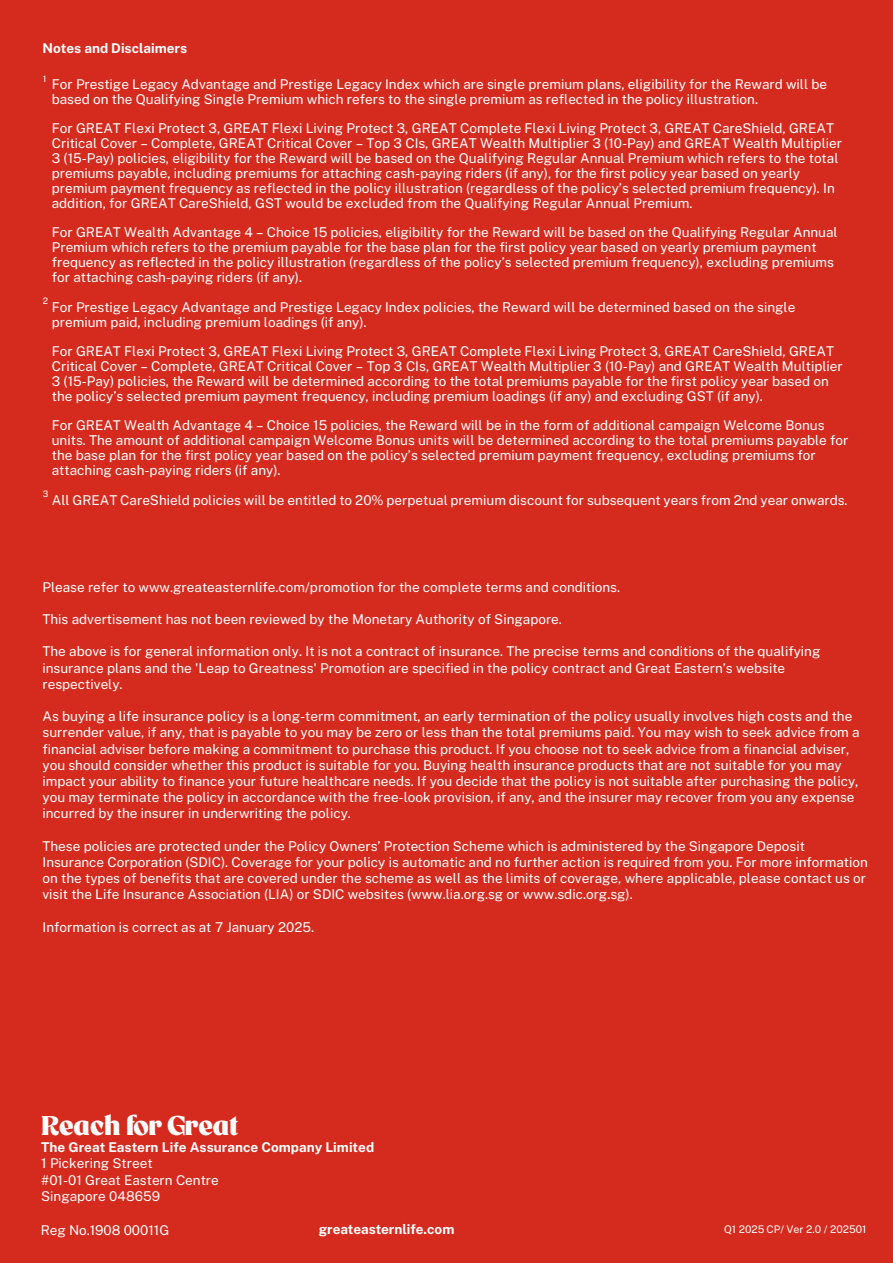
<style>
.page{position:relative;width:893px;height:1263px;background:#d52b1e}
.page>*{position:absolute;margin:0;border:0;box-sizing:border-box;transform-origin:0 0}
.t1{font:800 27px "Mr Banks";letter-spacing:-.01em;color:#fff}
.t2{font:13.5px/14.9px "Public Sans";color:#fff}
.t3{font:13.5px/16.2px "Public Sans";color:#fff}
.t4{font:700 13.5px "Public Sans";color:#fff}
.t5{font:10.5px "Public Sans";color:#fff}
.t6{font:8.85px "Public Sans";color:#fff}
.s1{font-style:inherit}
</style>
<div class="page">
<p class="t4" style="left:43px;top:39px;width:146px">Notes and Disclaimers</p>
<p class="t2" style="left:52px;top:76px;width:777px">For Prestige Legacy Advantage and Prestige <span class="s1">Legacy</span> Index which are single premium plans, eligibility for the Reward will be based on the Qualifying Single Premium which refers to the single premium as reflected in the policy illustration.</p>
<p class="t2" style="left:52px;top:121px;width:792px">For GREAT Flexi Protect 3, GREAT Flexi Living Protect 3, GREAT Complete Flexi Living Protect 3, GREAT CareShield, GREAT Critical Cover – Complete, GREAT Critical Cover – Top 3 <span class="s1">CIs</span>, GREAT Wealth Multiplier 3 (10-Pay) and GREAT Wealth Multiplier 3 (15-Pay) policies, eligibility for the Reward will be based on the Qualifying Regular Annual Premium which refers to the total premiums payable, including premiums for attaching cash-paying riders (if any), for the first policy year based on yearly premium payment frequency as reflected in the policy illustration (regardless of the policy’s selected premium frequency). In addition, for GREAT CareShield, GST would be excluded from the Qualifying Regular Annual Premium.</p>
<p class="t2" style="left:52px;top:225px;width:787px">For GREAT Wealth Advantage 4 – Choice 15 policies, eligibility for the Reward will be based on the Qualifying Regular Annual Premium which refers to the premium payable for the base plan for the first policy year based on yearly premium payment frequency as reflected in the policy illustration (regardless of the policy’s selected premium frequency), excluding premiums for attaching cash-paying riders (if any).</p>
<p class="t2" style="left:52px;top:299px;width:745px">For Prestige Legacy Advantage and Prestige <span class="s1">Legacy</span> Index policies, the Reward will be determined based on the single premium paid, including premium loadings (if any).</p>
<p class="t2" style="left:52px;top:343px;width:792px">For GREAT Flexi Protect 3, GREAT Flexi Living Protect 3, GREAT Complete Flexi Living Protect 3, GREAT CareShield, GREAT Critical Cover – Complete, GREAT Critical Cover – Top 3 <span class="s1">CIs</span>, GREAT Wealth Multiplier 3 (10-Pay) and GREAT Wealth Multiplier 3 (15-Pay) policies, the Reward will be determined according to the total premiums payable for the first policy year based on the policy’s selected premium payment frequency, including premium loadings (if any) and excluding GST (if any).</p>
<p class="t2" style="left:52px;top:418px;width:798px">For GREAT Wealth Advantage 4 – Choice 15 policies, the Reward will be in the form of additional campaign Welcome Bonus units. The amount of additional campaign Welcome Bonus units will be determined according to the total premiums payable for the base plan for the first policy year based on the policy’s selected premium payment frequency, excluding premiums for attaching cash-paying riders (if any).</p>
<p class="t3" style="left:52px;top:491px;width:797px">All GREAT CareShield policies will be entitled to 20% perpetual premium discount for subsequent years from 2nd year onwards.</p>
<p class="t6" style="left:43px;top:73px;width:5px">1</p>
<p class="t6" style="left:43px;top:295px;width:7px">2</p>
<p class="t6" style="left:43px;top:488px;width:7px">3</p>
<p class="t3" style="left:43px;top:578px;width:579px">Please refer to www.greateasternlife.com/promotion for the complete terms and conditions.</p>
<p class="t3" style="left:43px;top:610px;width:521px">This advertisement has not been reviewed by the Monetary Authority of Singapore.</p>
<p class="t3" style="left:43px;top:643px;width:779px">The above is for general information only. It is not a contract of insurance. The precise terms and conditions of the qualifying insurance plans and the '<span class="s1">Leap to Greatness</span>' Promotion are specified in the policy contract and Great Eastern’s website respectively.</p>
<p class="t3" style="left:43px;top:708px;width:819px">As buying a life insurance policy is a long-term commitment, an early termination of the policy usually involves high costs and the surrender value, if any, that is payable to you may be zero or less than the total premiums paid. You may wish to seek advice from a financial adviser before making a commitment to purchase this product. If you choose not to seek advice from a financial adviser, you should consider whether this product is suitable for you. Buying health insurance products that are not suitable for you may impact your ability to finance your future healthcare needs. If you decide that the policy is not suitable after purchasing the policy, you may terminate the policy in accordance with the free-look provision, if any, and the insurer may recover from you any expense incurred by the insurer in underwriting the policy.</p>
<p class="t3" style="left:43px;top:837px;width:827px">These policies are protected under the Policy Owners’ Protection Scheme which is administered by the Singapore Deposit Insurance Corporation (SDIC). Coverage for your policy is automatic and no further action is required from you. For more information on the types of benefits that are covered under the scheme as well as the limits of coverage, where applicable, please contact us or visit the Life Insurance Association (LIA) or SDIC websites (www.lia.org.sg or www.sdic.org.sg).</p>
<p class="t3" style="left:43px;top:918px;width:273px">Information is correct as at <span class="s1">7 January 2025</span>.</p>
<h1 class="t1" style="left:41px;top:1108px;width:199px">Reach for Great</h1>
<p class="t4" style="left:41px;top:1138px;width:334px">The Great Eastern Life Assurance Company Limited</p>
<p class="t2" style="left:41px;top:1155px;width:179px;line-height:16.5px">1 Pickering Street<br>#01-01 Great Eastern Centre<br>Singapore 048659</p>
<p class="t2" style="left:41px;top:1222px;width:130px">Reg No.1908 00011G</p>
<p class="t4" style="left:319px;top:1220px;width:137px">greateasternlife.com</p>
<p class="t5" style="left:724px;top:1222px;width:144px"><span class="s1">Q</span>1 <span class="s1">202</span>5 <span class="s1">CP</span>/ Ver 2.0 / 202501</p>
</div>
